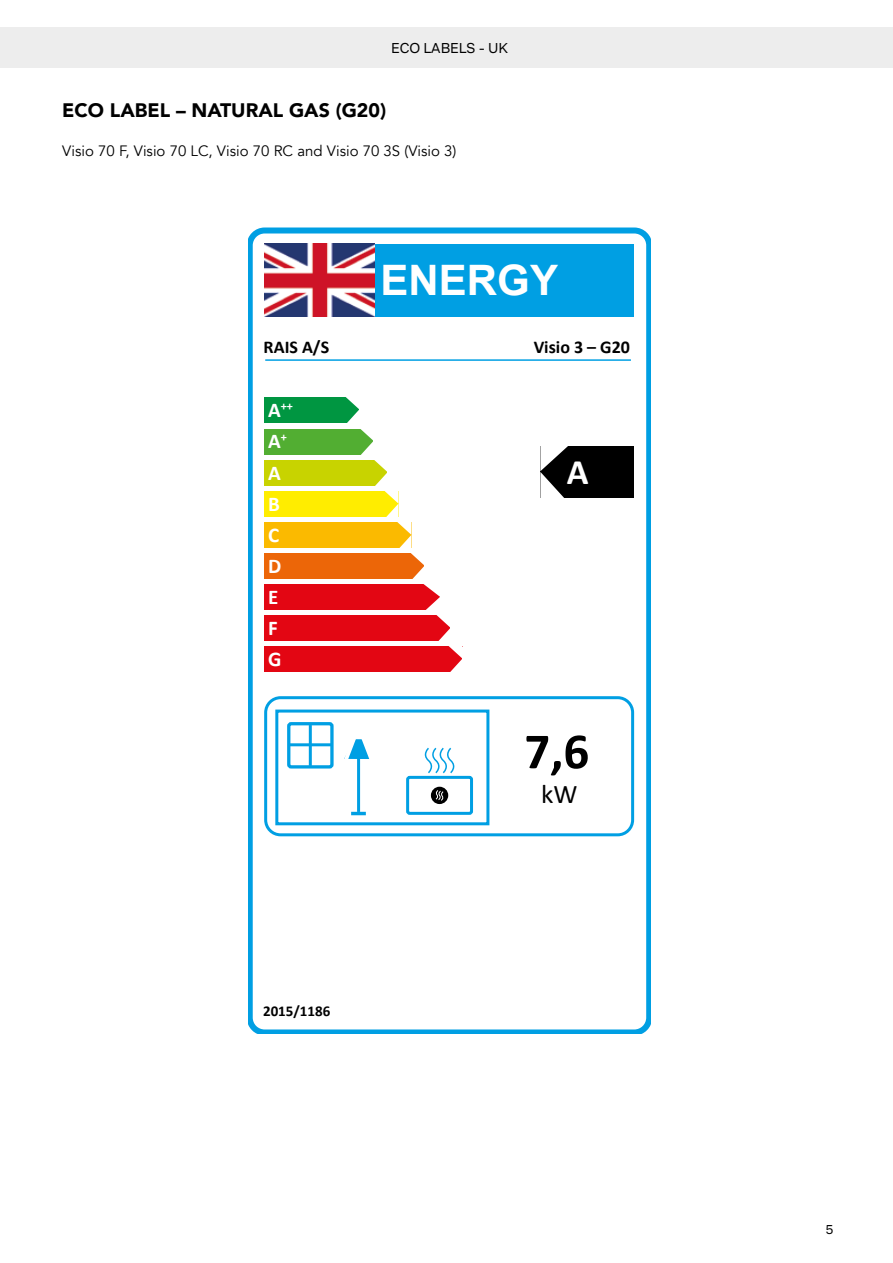
<style>
.page{position:relative;width:893px;height:1263px;background:#fff}
.page>*{position:absolute;margin:0;border:0;box-sizing:border-box;transform-origin:0 0}
.t1{font:700 51px "Calibri";color:#000}
.t2{font:700 42px "Arial";color:#fff}
.t3{font:700 36px "Calibri";color:#fff}
.t4{font:27px "Calibri";color:#000}
.t5{font:700 21px/30.9px "Calibri";color:#fff}
.t6{font:900 19.5px "Avenir";color:#000}
.t7{font:700 18px "Calibri";color:#000}
.t8{font:15px "Avenir";color:#000}
.t9{font:15px "Aestetico";color:#000}
.t10{font:700 15px "Calibri";color:#000}
.t11{font:13.5px "Aestetico";color:#000}
.t12{font:700 12.3px "Calibri";color:#fff}
.s1{font-size:21px}
</style>
<div class="page">
<div style="left:0;top:27px;width:893px;height:40px;background:#ededed"></div>
<svg style="left:248px;top:227px;width:403px;height:807px"></svg>
<hr style="left:265px;top:359px;width:366px;height:2px;background:#009fe3">
<div style="left:376px;top:244px;width:258px;height:72px;background:#009fe3"></div>
<img style="left:264px;top:244px;width:111px;height:72px">
<div style="left:264px;top:429px;width:109px;height:25px;background:#52ae32"></div>
<div style="left:264px;top:397px;width:95px;height:26px;background:#009641"></div>
<div style="left:264px;top:491px;width:134px;height:26px;background:#ffed00"></div>
<div style="left:264px;top:460px;width:123px;height:25px;background:#c8d300"></div>
<div style="left:264px;top:523px;width:147px;height:25px;background:#fbba00"></div>
<div style="left:264px;top:553px;width:160px;height:26px;background:#ec6608"></div>
<div style="left:264px;top:585px;width:176px;height:25px;background:#e30613"></div>
<div style="left:264px;top:616px;width:186px;height:25px;background:#e30613"></div>
<div style="left:264px;top:646px;width:198px;height:26px;background:#e30613"></div>
<svg style="left:345px;top:396px;width:118px;height:277px"></svg>
<div style="left:541px;top:446px;width:93px;height:51px;background:#000"></div>
<svg style="left:540px;top:446px;width:28px;height:54px"></svg>
<div style="left:264px;top:696px;width:370px;height:140px;border:3px solid #009fe3;border-radius:15px"></div>
<div style="left:287px;top:722px;width:47px;height:46px;border:3px solid #009fe3;border-radius:2px"></div>
<hr style="left:309px;top:725px;width:3px;height:41px;background:#009fe3">
<hr style="left:290px;top:743px;width:42px;height:3px;background:#009fe3">
<div style="left:275px;top:709px;width:214px;height:116px;border:3px solid #009fe3"></div>
<hr style="left:357px;top:757px;width:3px;height:55px;background:#009fe3">
<hr style="left:351px;top:812px;width:15px;height:3px;background:#009fe3">
<svg style="left:343px;top:735px;width:36px;height:28px"></svg>
<div style="left:406px;top:776px;width:67px;height:39px;border:3px solid #009fe3;border-radius:2px"></div>
<div style="left:431px;top:787px;width:17px;height:17px;background:#000;border-radius:50%"></div>
<svg style="left:422px;top:747px;width:37px;height:27px"></svg>
<svg style="left:435px;top:790px;width:9px;height:11px"></svg>
<div style="left:501px;top:436px;width:39px;height:72px;background:#fff"></div>
<div style="left:462px;top:647px;width:47px;height:27px;background:#fff"></div>
<div style="left:424px;top:552px;width:47px;height:27px;background:#fff"></div>
<div style="left:359px;top:396px;width:47px;height:27px;background:#fff"></div>
<div style="left:440px;top:583px;width:47px;height:28px;background:#fff"></div>
<div style="left:450px;top:614px;width:47px;height:28px;background:#fff"></div>
<div style="left:373px;top:428px;width:47px;height:27px;background:#fff"></div>
<div style="left:388px;top:458px;width:47px;height:28px;background:#fff"></div>
<p class="t9" style="left:391px;top:40px;width:118px">ECO LABELS - UK</p>
<h3 class="t6" style="left:62px;top:94px;width:325px">ECO LABEL – NATURAL GAS (G20)</h3>
<p class="t8" style="left:62px;top:142px;width:396px">Visio 70 F, Visio 70 LC, Visio 70 RC and Visio 70 3S (Visio 3)</p>
<h2 class="t2" style="left:381px;top:250px;width:179px">ENERGY</h2>
<p class="t7" style="left:264px;top:334px;width:67px">RAIS A/S</p>
<p class="t7" style="left:534px;top:334px;width:98px">Visio 3 – G20</p>
<p class="t12" style="left:268px;top:397px;width:27px"><span class="s1">A</span>++</p>
<h3 class="t5" style="left:268px;top:426px;width:20px">A<sup>+</sup></h3>
<h3 class="t5" style="left:268px;top:457px;width:14px">A</h3>
<h3 class="t5" style="left:268px;top:488px;width:13px">B</h3>
<h3 class="t5" style="left:268px;top:520px;width:15px">C<br>D<br>E<br>F<br>G</h3>
<p class="t10" style="left:263px;top:1000px;width:69px">2015/1186</p>
<h3 class="t3" style="left:567px;top:447px;width:23px">A</h3>
<h1 class="t1" style="left:524px;top:715px;width:66px">7,6</h1>
<h3 class="t4" style="left:541px;top:776px;width:38px">kW</h3>
<p class="t11" style="left:826px;top:1222px;width:9px">5</p>
</div>
